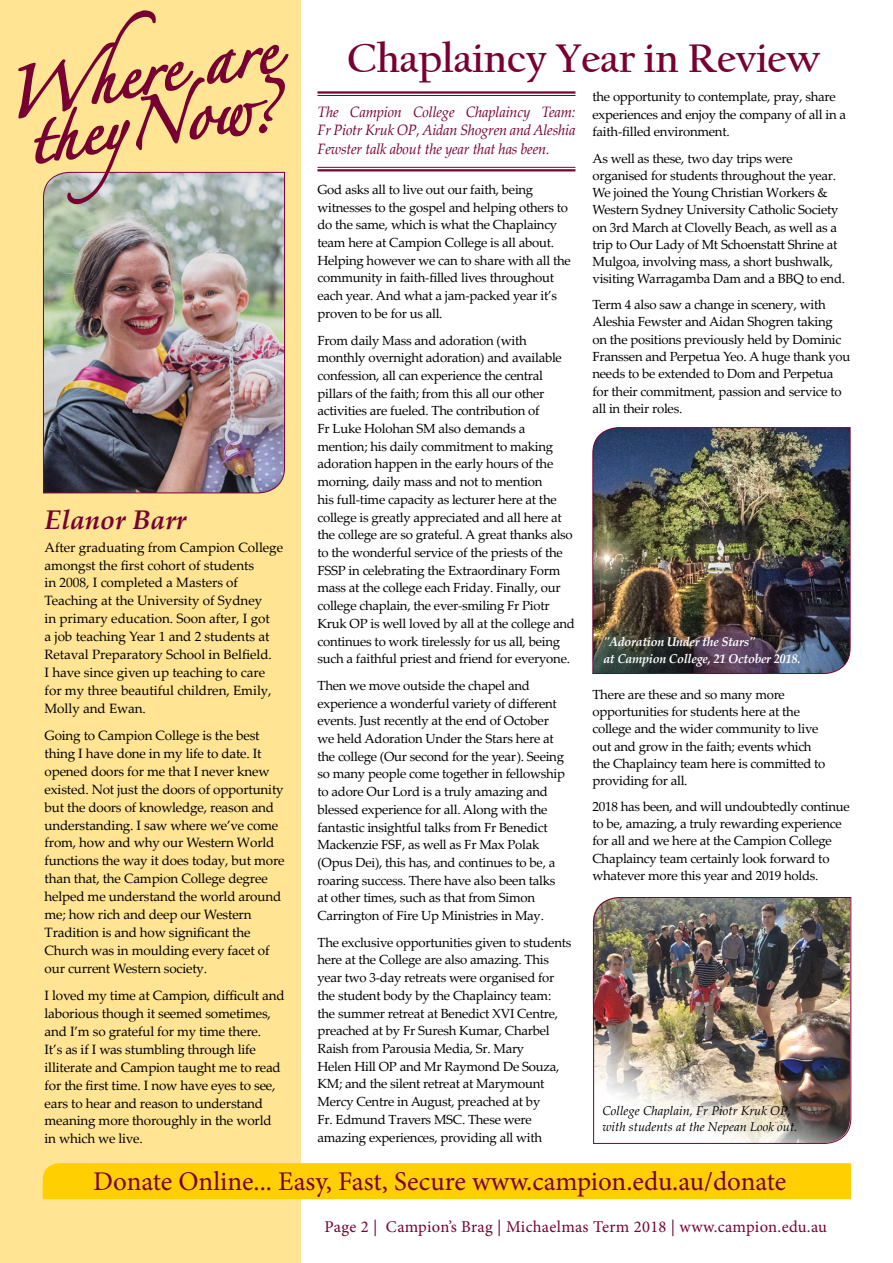
<style>
.page{position:relative;width:893px;height:1263px;background:#fff}
.page>*{position:absolute;margin:0;border:0;box-sizing:border-box;transform-origin:0 0}
.t1{font:700 42px "Californian FB";letter-spacing:-.01em;color:#780032}
.t2{font:27px "Minion Pro";letter-spacing:-.005em;color:#780032}
.t3{font:italic 700 27px "Palatino Linotype";color:#780032}
.t4{font:16.5px "Minion Pro";letter-spacing:.015em;color:#780032}
.t5{font:italic 15px/18.8px "Palatino Linotype";letter-spacing:-.015em;color:#780032;text-align:justify}
.t6{font:13.5px/18px "Palatino Linotype";letter-spacing:-.015em;color:#000}
.t7{font:13.2px/17.7px "Palatino Linotype";letter-spacing:-.02em;color:#000}
.t8{font:italic 12.75px/16.5px "Palatino Linotype";color:#000}
.t9{font:italic 700 12.75px/16.5px "Palatino Linotype";letter-spacing:-.025em;color:#fff}
</style>
<div class="page">
<div style="left:0;top:0;width:300px;height:1263px;background:#ffe493"></div>
<hr style="left:317px;top:91px;width:258px;height:3px;background:#780032">
<hr style="left:317px;top:95px;width:258px;height:1px;background:#780032">
<hr style="left:317px;top:167px;width:258px;height:1px;background:#780032">
<hr style="left:317px;top:169px;width:258px;height:2px;background:#780032">
<img style="left:43px;top:172px;width:242px;height:322px">
<img style="left:18px;top:10px;width:270px;height:109px">
<img style="left:592px;top:427px;width:259px;height:247px">
<div style="left:43px;top:1163px;width:808px;height:36px;background:#ffcf01"></div>
<img style="left:593px;top:897px;width:259px;height:247px">
<h1 class="t1" style="left:347px;top:35px;width:475px">Chaplaincy Year in Review</h1>
<p class="t5" style="left:317px;top:102px;width:259px">The Campion College Chaplaincy Team:<br>Fr Piotr Kruk OP, Aidan Shogren and Aleshia Fewster talk about the year that has been.</p>
<p class="t7" style="left:592px;top:87px;width:255px">the opportunity to contemplate, pray, share experiences and enjoy the company of all in a faith-filled environment.</p>
<p class="t7" style="left:592px;top:149px;width:254px;line-height:17.2px">As well as these, two day trips were organised for students throughout the year.<br>We joined the Young Christian Workers &amp; Western Sydney University Catholic Society on 3rd March at Clovelly Beach, as well as a trip to Our Lady of Mt Schoenstatt Shrine at Mulgoa, involving mass, a short bushwalk, visiting Warragamba Dam and a BBQ to end.</p>
<p class="t7" style="left:592px;top:296px;width:259px;line-height:17.2px">Term 4 also saw a change in scenery, with Aleshia Fewster and Aidan Shogren taking on the positions previously held by Dominic Franssen and Perpetua Yeo. A huge thank you needs to be extended to Dom and Perpetua for their commitment, passion and service to all in their roles.</p>
<p class="t7" style="left:317px;top:180px;width:255px">God asks all to live out our faith, being witnesses to the gospel and helping others to do the same, which is what the Chaplaincy team here at Campion College is all about.<br>Helping however we can to share with all the community in faith-filled lives throughout each year. And what a jam-packed year it’s proven to be for us all.</p>
<p class="t7" style="left:317px;top:331px;width:259px">From daily Mass and adoration (with monthly overnight adoration) and available confession, all can experience the central pillars of the faith; from this all our other activities are fueled. The contribution of<br>Fr Luke Holohan SM also demands a mention; his daily commitment to making adoration happen in the early hours of the morning, daily mass and not to mention<br>his full-time capacity as lecturer here at the college is greatly appreciated and all here at the college are so grateful. A great thanks also to the wonderful service of the priests of the FSSP in celebrating the Extraordinary Form mass at the college each Friday. Finally, our college chaplain, the ever-smiling Fr Piotr Kruk OP is well loved by all at the college and continues to work tirelessly for us all, being such a faithful priest and friend for everyone.</p>
<p class="t7" style="left:317px;top:676px;width:249px">Then we move outside the chapel and experience a wonderful variety of different events. Just recently at the end of October we held Adoration Under the Stars here at the college (Our second for the year). Seeing so many people come together in fellowship to adore Our Lord is a truly amazing and blessed experience for all. Along with the fantastic insightful talks from Fr Benedict Mackenzie FSF, as well as Fr Max Polak (Opus Dei), this has, and continues to be, a roaring success. There have also been talks at other times, such as that from Simon Carrington of Fire Up Ministries in May.</p>
<p class="t7" style="left:317px;top:933px;width:255px">The exclusive opportunities given to students here at the College are also amazing. This year two 3-day retreats were organised for the student body by the Chaplaincy team: the summer retreat at Benedict XVI Centre, preached at by Fr Suresh Kumar, Charbel Raish from Parousia Media, Sr. Mary<br>Helen Hill OP and Mr Raymond De Souza, KM; and the silent retreat at Marymount Mercy Centre in August, preached at by<br>Fr. Edmund Travers MSC. These were amazing experiences, providing all with</p>
<h2 class="t3" style="left:45px;top:501px;width:143px">Elanor Barr</h2>
<p class="t6" style="left:45px;top:537px;width:240px">After graduating from Campion College amongst the first cohort of students<br>in 2008, I completed a Masters of Teaching at the University of Sydney<br>in primary education. Soon after, I got<br>a job teaching Year 1 and 2 students at Retaval Preparatory School in Belfield.<br>I have since given up teaching to care for my three beautiful children, Emily, Molly and Ewan.</p>
<p class="t6" style="left:45px;top:726px;width:242px">Going to Campion College is the best thing I have done in my life to date. It opened doors for me that I never knew existed. Not just the doors of opportunity but the doors of knowledge, reason and understanding. I saw where we’ve come from, how and why our Western World functions the way it does today, but more than that, the Campion College degree helped me understand the world around me; how rich and deep our Western Tradition is and how significant the Church was in moulding every facet of our current Western society.</p>
<p class="t6" style="left:45px;top:986px;width:241px">I loved my time at Campion, difficult and laborious though it seemed sometimes, and I’m so grateful for my time there.<br>It’s as if I was stumbling through life illiterate and Campion taught me to read for the first time. I now have eyes to see, ears to hear and reason to understand meaning more thoroughly in the world in which we live.</p>
<h2 class="t2" style="left:93px;top:1163px;width:694px">Donate Online... Easy, Fast, Secure www.campion.edu.au/donate</h2>
<p class="t9" style="left:603px;top:633px;width:199px">"Adoration Under the Stars"<br>at Campion College, 21 October 2018.</p>
<p class="t7" style="left:592px;top:685px;width:235px;line-height:17.2px">There are these and so many more opportunities for students here at the college and the wider community to live out and grow in the faith; events which the Chaplaincy team here is committed to providing for all.</p>
<p class="t7" style="left:592px;top:797px;width:259px;line-height:17.2px">2018 has been, and will undoubtedly continue to be, amazing, a truly rewarding experience for all and we here at the Campion College Chaplaincy team certainly look forward to whatever more this year and 2019 holds.</p>
<p class="t8" style="left:602px;top:1102px;width:197px">College Chaplain, Fr Piotr Kruk OP, with students at the Nepean Look out.</p>
<p class="t4" style="left:325px;top:1215px;width:504px">Page 2 | Campion’s Brag | Michaelmas Term 2018 | www.campion.edu.au</p>
</div>
